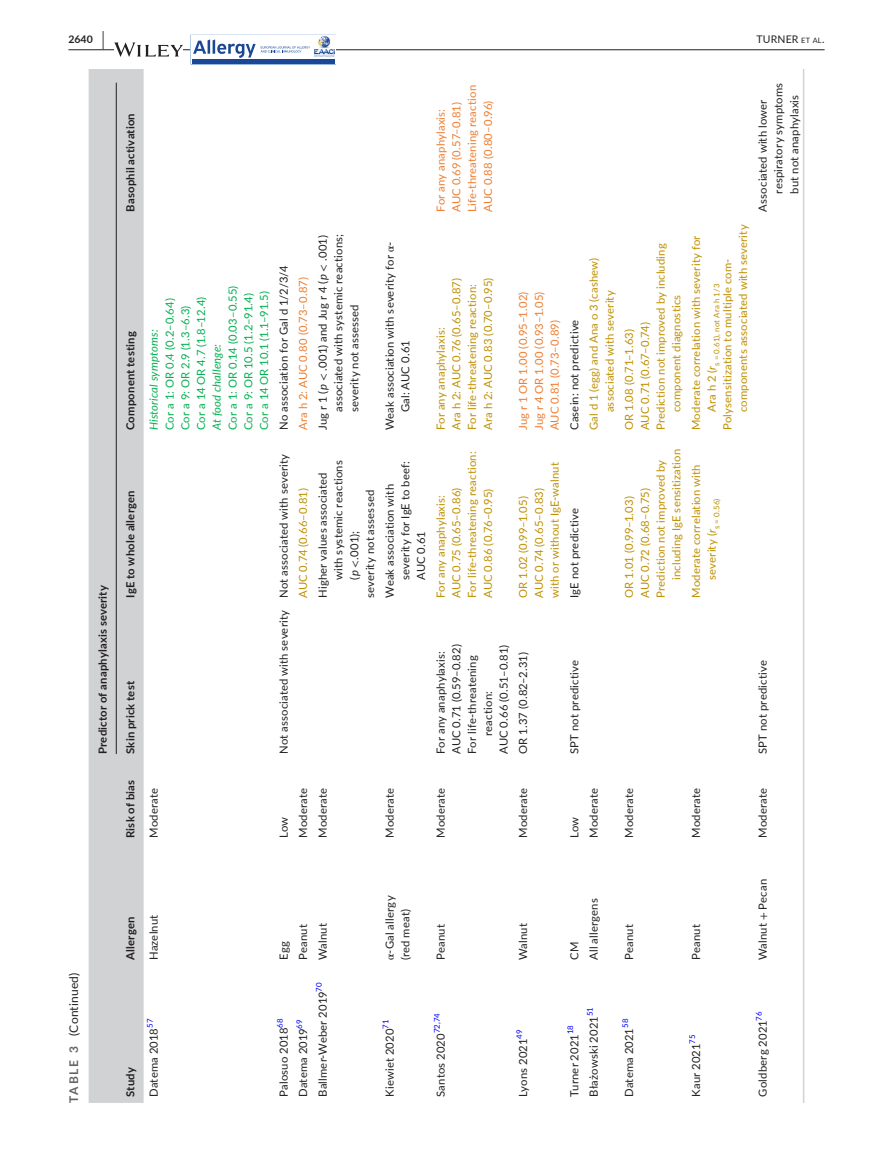
<style>
.page{position:relative;width:893px;height:1174px;background:#fff}
.page>*{position:absolute;margin:0;border:0;box-sizing:border-box;transform-origin:0 0}
.t1{font:12px "Lato";letter-spacing:.015em;color:#231f20}
.t2{font:11.25px/15.8px "Lato";letter-spacing:.015em;color:#231f20}
.t3{font:11.25px/15.8px "Lato";letter-spacing:.015em;color:#bf8f00}
.t4{font:11.25px/15.8px "Lato";letter-spacing:.015em;color:#ed7d31}
.t5{font:11.25px/15.8px "Lato";letter-spacing:.02em;color:#00b050}
.t6{font:700 11.25px "Lato";letter-spacing:.02em;color:#231f20}
.t7{font:italic 11.25px "Lato";letter-spacing:.015em;color:#00b050}
.t8{font:10.5px "Lato";letter-spacing:.02em;color:#231f20}
.t9{font:700 10.5px "Lato";color:#231f20}
.t10{font:7.8px "Lato";letter-spacing:.025em;color:#bf8f00}
.t11{font:7.8px "Lato";color:#00f}
.s1{font-size:19.5px}
.s2{font-size:7.35px}
.s3{font-weight:700;color:#636366}
.s4{font-style:italic}
.s5{font-family:"STIX"}
</style>
<div class="page">
<hr style="left:68px;top:49px;width:756px;height:1px;background:#231f20">
<svg style="left:114px;top:42px;width:69px;height:15px"></svg>
<svg style="left:191px;top:39px;width:145px;height:26px"></svg>
<div style="left:192px;top:59px;width:142px;height:5px;background:#1b4896"></div>
<img style="left:313px;top:36px;width:22px;height:22px">
<div style="left:89px;top:69px;width:55px;height:1034px;background:#d1d2d4"></div>
<hr style="left:803px;top:966px;width:1px;height:136px;background:#d1d2d4">
<hr style="left:803px;top:844px;width:1px;height:122px;background:#d1d2d4">
<hr style="left:803px;top:760px;width:1px;height:84px;background:#d1d2d4">
<hr style="left:803px;top:604px;width:1px;height:156px;background:#d1d2d4">
<hr style="left:803px;top:436px;width:1px;height:168px;background:#d1d2d4">
<hr style="left:803px;top:218px;width:1px;height:218px;background:#d1d2d4">
<hr style="left:803px;top:69px;width:1px;height:149px;background:#d1d2d4">
<hr style="left:116px;top:83px;width:1px;height:671px;background:#231f20">
<p class="t9" style="left:68px;top:31px;width:37px">2640 <span class="s1">|</span></p>
<p class="t8" style="left:756px;top:31px;width:70px">TURNER <span class="s2">et al</span>.</p>
<p class="t1" style="left:65px;top:1102px;width:132px;rotate:-90deg"><span class="s3">TABLE 3</span> (Continued)</p>
<p class="t6" style="left:95px;top:754px;width:170px;rotate:-90deg">Predictor of anaphylaxis severity</p>
<p class="t6" style="left:122px;top:212px;width:100px;rotate:-90deg">Basophil activation</p>
<p class="t6" style="left:122px;top:430px;width:100px;rotate:-90deg">Component testing</p>
<p class="t6" style="left:122px;top:598px;width:109px;rotate:-90deg">IgE to whole allergen</p>
<p class="t6" style="left:122px;top:754px;width:75px;rotate:-90deg">Skin prick test</p>
<p class="t6" style="left:122px;top:838px;width:60px;rotate:-90deg">Risk of bias</p>
<p class="t5" style="left:224px;top:430px;width:146px;rotate:-90deg">Cor a 1: OR 0.14 (0.03–0.55)<br>Cor a 9: OR 10.5 (1.2–91.4)<br>Cor a 14 OR 10.1 (1.1–91.5)</p>
<p class="t5" style="left:161px;top:430px;width:135px;rotate:-90deg">Cor a 1: OR 0.4 (0.2–0.64)<br>Cor a 9: OR 2.9 (1.3–6.3)<br>Cor a 14 OR 4.7 (1.8–12.4)</p>
<p class="t7" style="left:146px;top:430px;width:102px;rotate:-90deg">Historical symptoms:</p>
<p class="t7" style="left:209px;top:430px;width:88px;rotate:-90deg">At food challenge:</p>
<p class="t2" style="left:275px;top:430px;width:166px;rotate:-90deg">No association for Gal d 1/2/3/4</p>
<p class="t4" style="left:295px;top:430px;width:155px;rotate:-90deg">Ara h 2: AUC 0.80 (0.73–0.87)</p>
<p class="t2" style="left:314px;top:412px;width:180px;text-align:justify;text-indent:-18px;rotate:-90deg">Jug r 1 (<span class="s4">p</span> <span class="s5">&lt;</span> .001) and Jug r 4 (<span class="s4">p</span> <span class="s5">&lt;</span> .001) associated with systemic reactions; severity not assessed</p>
<p class="t2" style="left:381px;top:412px;width:172px;text-indent:-18px;rotate:-90deg">Weak association with severity for <span class="s5">α</span>-<br>Gal: AUC 0.61</p>
<p class="t2" style="left:275px;top:754px;width:302px;rotate:-90deg">Not associated with severity Not associated with severity</p>
<p class="t3" style="left:295px;top:598px;width:111px;rotate:-90deg">AUC 0.74 (0.66–0.81)</p>
<p class="t2" style="left:330px;top:580px;width:121px;rotate:-90deg">with systemic reactions</p>
<p class="t2" style="left:314px;top:598px;width:127px;rotate:-90deg">Higher values associated</p>
<p class="t2" style="left:362px;top:598px;width:109px;rotate:-90deg">severity not assessed</p>
<p class="t2" style="left:346px;top:580px;width:51px;rotate:-90deg">(<span class="s4">p</span> <span class="s5">&lt;</span>.001);</p>
<p class="t2" style="left:381px;top:580px;width:121px;text-indent:-18px;rotate:-90deg">Weak association with severity for IgE to beef:<br>AUC 0.61</p>
<p class="t4" style="left:432px;top:212px;width:128px;rotate:-90deg">For any anaphylaxis:<br>AUC 0.69 (0.57–0.81)<br>Life-threatening reaction<br>AUC 0.88 (0.80–0.96)</p>
<p class="t3" style="left:432px;top:430px;width:154px;rotate:-90deg">For any anaphylaxis:<br>Ara h 2: AUC 0.76 (0.65–0.87)<br>For life-threatening reaction:<br>Ara h 2: AUC 0.83 (0.70–0.95)</p>
<p class="t3" style="left:432px;top:598px;width:148px;rotate:-90deg">For any anaphylaxis:<br>AUC 0.75 (0.65–0.86)<br>For life-threatening reaction:<br>AUC 0.86 (0.76–0.95)</p>
<p class="t4" style="left:515px;top:430px;width:140px;text-align:justify;rotate:-90deg">Jug r 1 OR 1.00 (0.95–1.02)<br>Jug r 4 OR 1.00 (0.93–1.05)<br>AUC 0.81 (0.73–0.89)</p>
<p class="t3" style="left:515px;top:598px;width:137px;rotate:-90deg">OR 1.02 (0.99–1.05)<br>AUC 0.74 (0.65–0.83)<br>with or without IgE-walnut</p>
<p class="t2" style="left:566px;top:430px;width:112px;rotate:-90deg">Casein: not predictive</p>
<p class="t3" style="left:585px;top:412px;width:156px;text-indent:-18px;rotate:-90deg">Gal d 1 (egg) and Ana o 3 (cashew) associated with severity</p>
<p class="t2" style="left:566px;top:598px;width:91px;rotate:-90deg">IgE not predictive</p>
<p class="t3" style="left:652px;top:430px;width:188px;rotate:-90deg">Prediction not improved by including</p>
<p class="t3" style="left:668px;top:412px;width:119px;rotate:-90deg">component diagnostics</p>
<p class="t3" style="left:621px;top:430px;width:103px;rotate:-90deg">OR 1.08 (0.71–1.63)</p>
<p class="t3" style="left:637px;top:430px;width:110px;rotate:-90deg">AUC 0.71 (0.67–0.74)</p>
<p class="t3" style="left:652px;top:598px;width:139px;rotate:-90deg">Prediction not improved by</p>
<p class="t3" style="left:668px;top:580px;width:132px;rotate:-90deg">including IgE sensitization</p>
<p class="t3" style="left:621px;top:598px;width:103px;rotate:-90deg">OR 1.01 (0.99–1.03)</p>
<p class="t3" style="left:637px;top:598px;width:111px;rotate:-90deg">AUC 0.72 (0.68–0.75)</p>
<p class="t3" style="left:719px;top:412px;width:189px;text-indent:-18px;rotate:-90deg">Polysensitization to multiple com&shy;components associated with severity</p>
<p class="t3" style="left:688px;top:430px;width:196px;rotate:-90deg">Moderate correlation with severity for</p>
<p class="t10" style="left:711px;top:412px;width:130px;rotate:-90deg"><sup>Ara</sup> <sup>h</sup> <sup>2</sup> <sup>(</sup><sup>r</sup>s = 0.61), not Ara h 1/3</p>
<p class="t3" style="left:688px;top:580px;width:117px;text-indent:-18px;rotate:-90deg">Moderate correlation with severity (<span class="s4">r</span><sub>s</sub> <sub>=</sub> <sub>0.56)</sub></p>
<p class="t2" style="left:754px;top:194px;width:112px;text-indent:-18px;rotate:-90deg">Associated with lower respiratory symptoms but not anaphylaxis</p>
<p class="t2" style="left:432px;top:754px;width:104px;rotate:-90deg">For any anaphylaxis:</p>
<p class="t2" style="left:448px;top:754px;width:111px;rotate:-90deg">AUC 0.71 (0.59–0.82)</p>
<p class="t2" style="left:464px;top:754px;width:100px;rotate:-90deg">For life-threatening</p>
<p class="t2" style="left:495px;top:754px;width:111px;rotate:-90deg">AUC 0.66 (0.51–0.81)</p>
<p class="t2" style="left:480px;top:736px;width:46px;rotate:-90deg">reaction:</p>
<p class="t2" style="left:515px;top:754px;width:103px;rotate:-90deg">OR 1.37 (0.82–2.31)</p>
<p class="t2" style="left:566px;top:754px;width:95px;rotate:-90deg">SPT not predictive</p>
<p class="t2" style="left:754px;top:754px;width:95px;rotate:-90deg">SPT not predictive</p>
<p class="t2" style="left:145px;top:838px;width:52px;rotate:-90deg">Moderate</p>
<p class="t2" style="left:275px;top:838px;width:23px;rotate:-90deg">Low</p>
<p class="t2" style="left:295px;top:838px;width:52px;rotate:-90deg">Moderate</p>
<p class="t2" style="left:314px;top:838px;width:52px;rotate:-90deg">Moderate</p>
<p class="t2" style="left:381px;top:838px;width:52px;rotate:-90deg">Moderate</p>
<p class="t2" style="left:432px;top:838px;width:52px;rotate:-90deg">Moderate</p>
<p class="t2" style="left:515px;top:838px;width:52px;rotate:-90deg">Moderate</p>
<p class="t2" style="left:566px;top:838px;width:23px;rotate:-90deg">Low</p>
<p class="t2" style="left:585px;top:838px;width:52px;rotate:-90deg">Moderate</p>
<p class="t2" style="left:621px;top:838px;width:52px;rotate:-90deg">Moderate</p>
<p class="t2" style="left:688px;top:838px;width:52px;rotate:-90deg">Moderate</p>
<p class="t2" style="left:754px;top:838px;width:52px;rotate:-90deg">Moderate</p>
<p class="t6" style="left:122px;top:960px;width:45px;rotate:-90deg">Allergen</p>
<p class="t2" style="left:145px;top:960px;width:47px;rotate:-90deg">Hazelnut</p>
<p class="t6" style="left:122px;top:1096px;width:31px;rotate:-90deg">Study</p>
<p class="t11" style="left:144px;top:1028px;width:11px;rotate:-90deg">57</p>
<p class="t2" style="left:146px;top:1097px;width:70px;rotate:-90deg">Datema 2018</p>
<p class="t2" style="left:275px;top:960px;width:20px;rotate:-90deg">Egg</p>
<p class="t2" style="left:295px;top:960px;width:37px;rotate:-90deg">Peanut</p>
<p class="t2" style="left:314px;top:960px;width:39px;rotate:-90deg">Walnut</p>
<p class="t2" style="left:275px;top:1096px;width:80px;rotate:-90deg">Palosuo 2018<sup>68</sup></p>
<p class="t2" style="left:295px;top:1096px;width:79px;rotate:-90deg">Datema 2019<sup>69</sup></p>
<p class="t2" style="left:314px;top:1096px;width:116px;rotate:-90deg">Ballmer-Weber 2019<sup>70</sup></p>
<p class="t2" style="left:381px;top:960px;width:66px;rotate:-90deg"><span class="s5">α</span>-Gal allergy (red meat)</p>
<p class="t2" style="left:381px;top:1096px;width:79px;rotate:-90deg">Kiewiet 2020<sup>71</sup></p>
<p class="t2" style="left:432px;top:960px;width:37px;rotate:-90deg">Peanut</p>
<p class="t2" style="left:432px;top:1096px;width:85px;rotate:-90deg">Santos 2020<sup>72,74</sup></p>
<p class="t2" style="left:515px;top:960px;width:39px;rotate:-90deg">Walnut</p>
<p class="t2" style="left:515px;top:1097px;width:69px;rotate:-90deg">Lyons 2021<sup>49</sup></p>
<p class="t2" style="left:566px;top:960px;width:20px;rotate:-90deg">CM</p>
<p class="t2" style="left:585px;top:960px;width:63px;rotate:-90deg">All allergens</p>
<p class="t2" style="left:566px;top:1097px;width:73px;rotate:-90deg">Turner 2021<sup>18</sup></p>
<p class="t2" style="left:585px;top:1096px;width:91px;rotate:-90deg">Błażowski 2021<sup>51</sup></p>
<p class="t2" style="left:621px;top:960px;width:37px;rotate:-90deg">Peanut</p>
<p class="t2" style="left:621px;top:1096px;width:80px;rotate:-90deg">Datema 2021<sup>58</sup></p>
<p class="t2" style="left:688px;top:960px;width:37px;rotate:-90deg">Peanut</p>
<p class="t2" style="left:688px;top:1096px;width:64px;rotate:-90deg">Kaur 2021<sup>75</sup></p>
<p class="t2" style="left:754px;top:960px;width:83px;rotate:-90deg">Walnut <span class="s5">+</span> Pecan</p>
<p class="t2" style="left:754px;top:1096px;width:87px;rotate:-90deg">Goldberg 2021<sup>76</sup></p>
</div>
